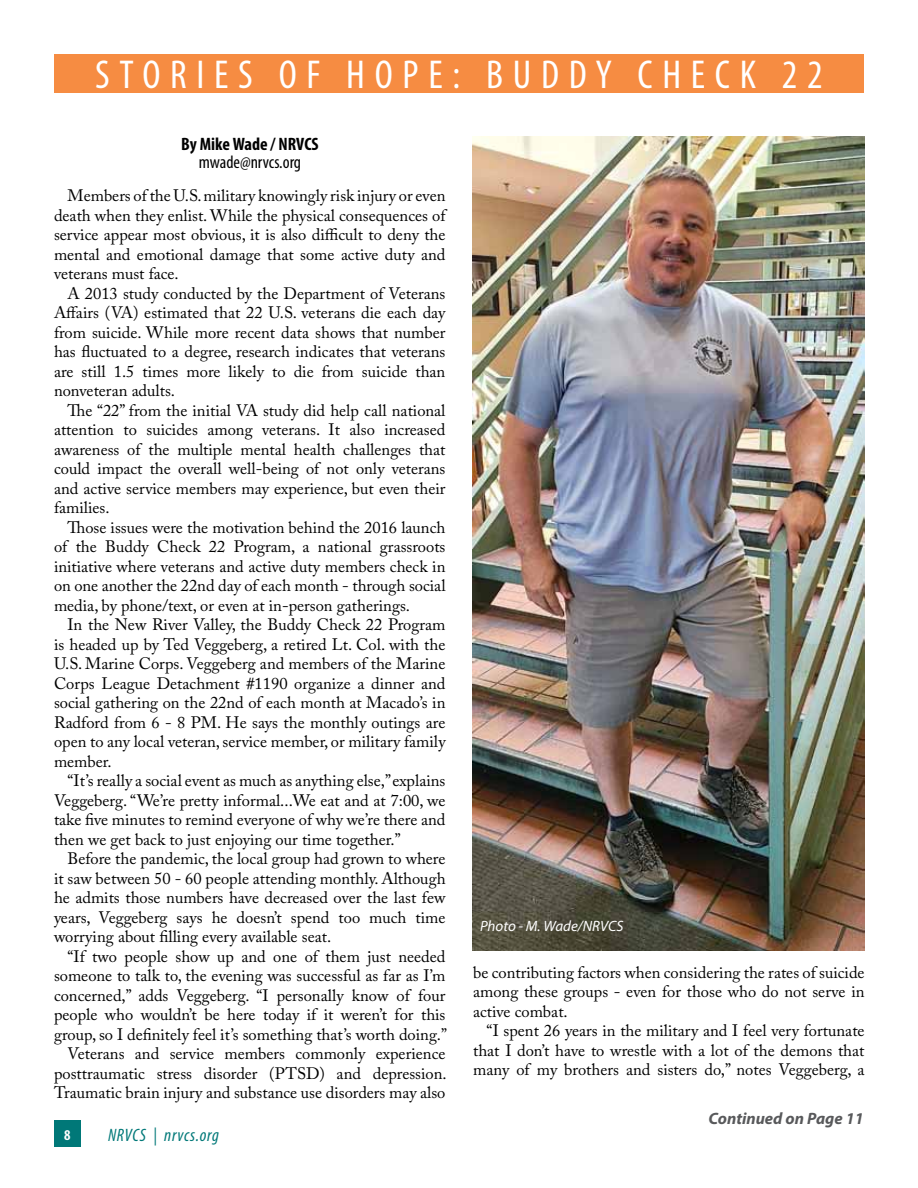
<style>
.page{position:relative;width:918px;height:1188px;background:#fff}
.page>*{position:absolute;margin:0;border:0;box-sizing:border-box;transform-origin:0 0}
.t1{font:condensed 40.5px "Myriad Pro";letter-spacing:.24em;color:#fff}
.t2{font:700 condensed 18px "Myriad Pro";color:#000}
.t3{font:italic condensed 18px "Myriad Pro";letter-spacing:.04em;color:#007878}
.t4{font:condensed 18px "Myriad Pro";color:#000}
.t5{font:16.5px/19.5px "Adobe Caslon Pro";color:#000;text-align:justify}
.t6{font:italic 700 16.5px "Myriad Pro";color:#58595b}
.t7{font:italic 15px "Myriad Pro";color:#fff}
.t8{font:700 condensed 15px "Myriad Pro";color:#fff}
</style>
<div class="page">
<img style="left:473px;top:136px;width:392px;height:814px">
<div style="left:54px;top:1120px;width:27px;height:28px;background:#007878"></div>
<div style="left:54px;top:54px;width:810px;height:38px;background:#f68c42"></div>
<h1 class="t1" style="left:95px;top:50px;width:729px">STORIES OF HOPE: BUDDY CHECK 22</h1>
<p class="t2" style="left:181px;top:132px;width:139px">By Mike Wade / NRVCS</p>
<p class="t4" style="left:199px;top:151px;width:104px">mwade@nrvcs.org</p>
<p class="t5" style="left:54px;top:186px;width:393px;text-indent:13px">Members of the U.S. military knowingly risk injury or even death when they enlist. While the physical consequences of service appear most obvious, it is also difficult to deny the mental and emotional damage that some active duty and veterans must face.</p>
<p class="t5" style="left:54px;top:283px;width:393px;text-indent:13px">A 2013 study conducted by the Department of Veterans Affairs (VA) estimated that 22 U.S. veterans die each day from suicide. While more recent data shows that number has fluctuated to a degree, research indicates that veterans are still 1.5 times more likely to die from suicide than nonveteran adults.</p>
<p class="t5" style="left:54px;top:400px;width:393px;text-indent:13px">The “22” from the initial VA study did help call national attention to suicides among veterans. It also increased awareness of the multiple mental health challenges that could impact the overall well-being of not only veterans and active service members may experience, but even their families.</p>
<p class="t5" style="left:54px;top:517px;width:393px;text-indent:13px">Those issues were the motivation behind the 2016 launch of the Buddy Check 22 Program, a national grassroots initiative where veterans and active duty members check in on one another the 22nd day of each month - through social media, by phone/text, or even at in-person gatherings.</p>
<p class="t5" style="left:54px;top:615px;width:393px;text-indent:13px">In the New River Valley, the Buddy Check 22 Program is headed up by Ted Veggeberg, a retired Lt. Col. with the U.S. Marine Corps. Veggeberg and members of the Marine Corps League Detachment #1190 organize a dinner and social gathering on the 22nd of each month at Macado’s in Radford from 6 - 8 PM. He says the monthly outings are open to any local veteran, service member, or military family member.</p>
<p class="t5" style="left:54px;top:771px;width:393px;text-indent:13px">“It’s really a social event as much as anything else,” explains Veggeberg. “We’re pretty informal...We eat and at 7:00, we take five minutes to remind everyone of why we’re there and then we get back to just enjoying our time together.”</p>
<p class="t5" style="left:54px;top:849px;width:393px;text-indent:13px">Before the pandemic, the local group had grown to where it saw between 50 - 60 people attending monthly. Although he admits those numbers have decreased over the last few years, Veggeberg says he doesn’t spend too much time worrying about filling every available seat.</p>
<p class="t5" style="left:54px;top:946px;width:395px;text-align:right">“If two people show up and one of them just needed someone to talk to, the evening was successful as far as I’m concerned,” adds Veggeberg. “I personally know of four people who wouldn’t be here today if it weren’t for this group, so I definitely feel it’s something that’s worth doing.” Veterans and service members commonly experience posttraumatic stress disorder (PTSD) and depression.<br>Traumatic brain injury and substance use disorders may also</p>
<p class="t8" style="left:64px;top:1125px;width:8px">8</p>
<p class="t3" style="left:108px;top:1124px;width:112px">NRVCS | nrvcs.org</p>
<p class="t7" style="left:480px;top:917px;width:145px">Photo - M. Wade/NRVCS</p>
<p class="t5" style="left:473px;top:962px;width:393px">be contributing factors when considering the rates of suicide among these groups - even for those who do not serve in active combat.</p>
<p class="t5" style="left:473px;top:1021px;width:393px;text-indent:13px">“I spent 26 years in the military and I feel very fortunate that I don’t have to wrestle with a lot of the demons that many of my brothers and sisters do,” notes Veggeberg, a</p>
<p class="t6" style="left:708px;top:1108px;width:157px">Continued on Page 11</p>
</div>
